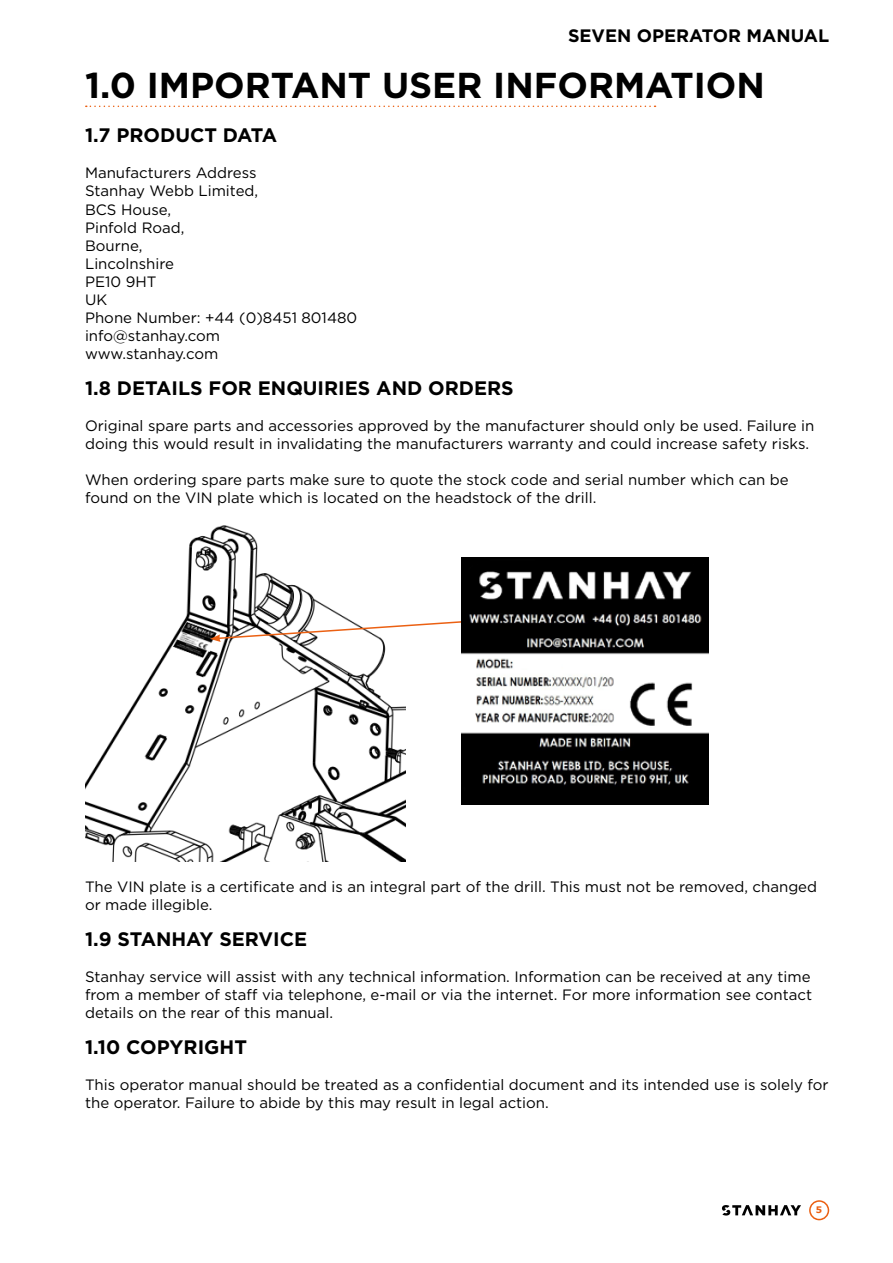
<style>
.page{position:relative;width:893px;height:1263px;background:#fff}
.page>*{position:absolute;margin:0;border:0;box-sizing:border-box;transform-origin:0 0}
.t1{font:700 36px "Gotham";color:#000}
.t2{font:700 19.5px "Gotham";color:#000}
.t3{font:700 18px "Gotham";color:#000}
.t4{font:15px/18px "Gotham";color:#000}
.t5{font:700 9px "Verdana";color:#eb6012}
</style>
<div class="page">
<svg style="left:722px;top:1205px;width:79px;height:10px"></svg>
<svg style="left:809px;top:1200px;width:20px;height:20px"></svg>
<svg style="left:86px;top:106px;width:569px;height:1px"></svg>
<img style="left:85px;top:526px;width:320px;height:336px">
<svg style="left:210px;top:620px;width:251px;height:22px"></svg>
<img style="left:461px;top:558px;width:247px;height:247px">
<p class="t3" style="left:568px;top:25px;width:263px">SEVEN OPERATOR MANUAL</p>
<h1 class="t1" style="left:85px;top:64px;width:681px">1.0 IMPORTANT USER INFORMATION</h1>
<h2 class="t2" style="left:85px;top:124px;width:194px">1.7 PRODUCT DATA</h2>
<p class="t4" style="left:85px;top:164px;width:274px">Manufacturers Address<br>Stanhay Webb Limited,<br>BCS House,<br>Pinfold Road,<br>Bourne,<br>Lincolnshire<br>PE10 9HT<br>UK<br>Phone Number: +44 (0)8451 801480 info@stanhay.com<br>www.stanhay.com</p>
<h2 class="t2" style="left:85px;top:376px;width:430px">1.8 DETAILS FOR ENQUIRIES AND ORDERS</h2>
<p class="t4" style="left:85px;top:416px;width:731px">Original spare parts and accessories approved by the manufacturer should only be used. Failure in doing this would result in invalidating the manufacturers warranty and could increase safety risks.</p>
<p class="t4" style="left:85px;top:470px;width:705px">When ordering spare parts make sure to quote the stock code and serial number which can be found on the VIN plate which is located on the headstock of the drill.</p>
<p class="t4" style="left:85px;top:877px;width:734px">The VIN plate is a certificate and is an integral part of the drill. This must not be removed, changed or made illegible.</p>
<h2 class="t2" style="left:85px;top:928px;width:224px">1.9 STANHAY SERVICE</h2>
<p class="t4" style="left:85px;top:967px;width:728px;text-align:justify">Stanhay service will assist with any technical information. Information can be received at any time from a member of staff via telephone, e-mail or via the internet. For more information see contact details on the rear of this manual.</p>
<h2 class="t2" style="left:85px;top:1036px;width:163px">1.10 COPYRIGHT</h2>
<p class="t4" style="left:85px;top:1075px;width:745px">This operator manual should be treated as a confidential document and its intended use is solely for the operator. Failure to abide by this may result in legal action.</p>
<p class="t5" style="left:816px;top:1203px;width:8px">5</p>
</div>
